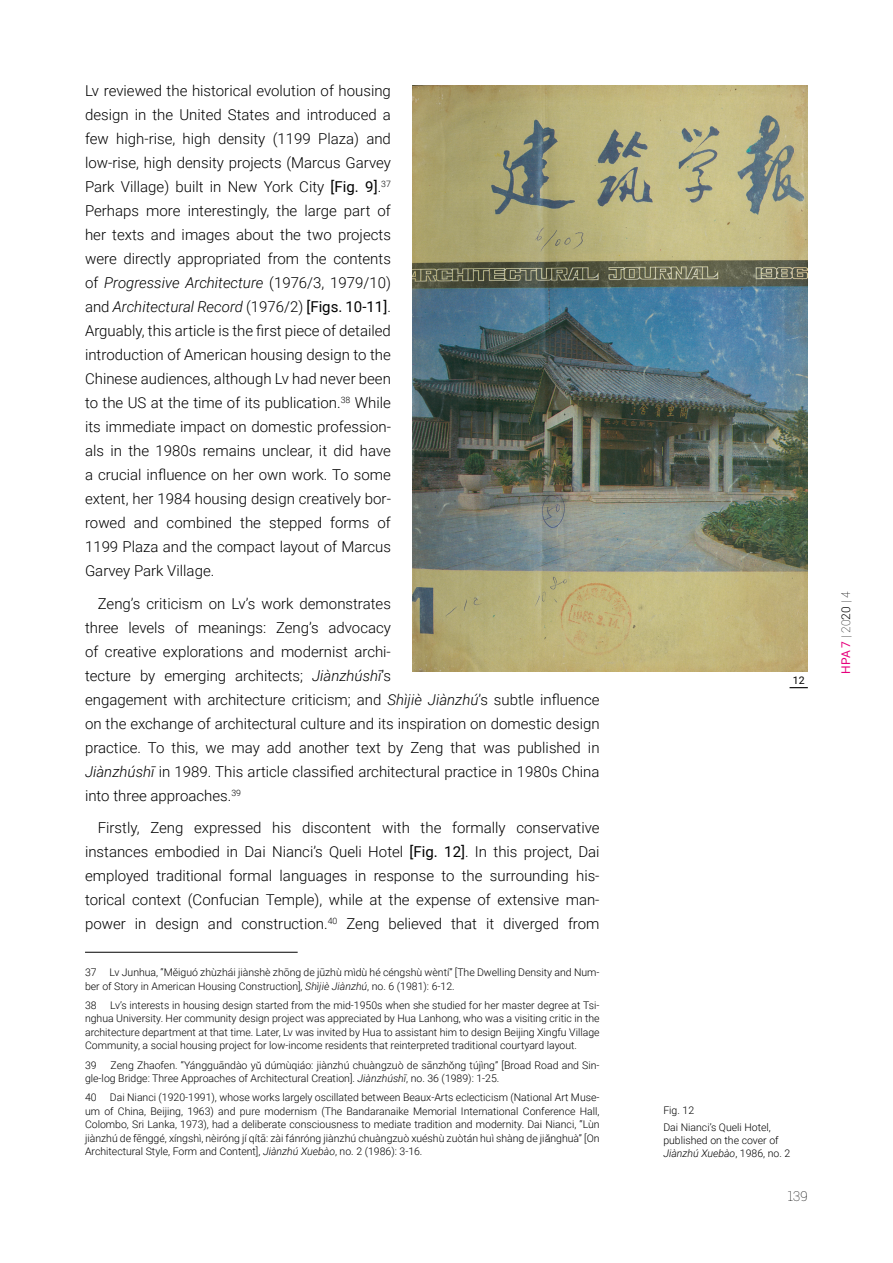
<style>
.page{position:relative;width:893px;height:1263px;background:#fff}
.page>*{position:absolute;margin:0;border:0;box-sizing:border-box;transform-origin:0 0}
.t1{font:300 15px/24px "Roboto";color:#000;text-align:justify}
.t2{font:100 13.5px "Roboto Slab";color:#000}
.t3{font:100 12px "Roboto";color:#000}
.t4{font:300 10.5px/13.5px "Roboto";color:#000}
.t5{font:10.5px "Roboto";color:#000}
.s1{font-weight:400}
.s2{font-style:italic}
.s3{font-family:"Helvetica"}
.s4{font-weight:400;color:#e6007d}
.s5{font-weight:300}
</style>
<div class="page">
<hr style="left:85px;top:952px;width:213px;height:1px;background:#000">
<svg style="left:789px;top:687px;width:19px;height:1px"></svg>
<img style="left:412px;top:85px;width:396px;height:587px">
<p class="t1" style="left:85px;top:78px;width:307px">Lv reviewed the historical evolution of housing design in the United States and introduced a few high-rise, high density (1199 Plaza) and low-rise, high density projects (Marcus Garvey Park Village) built in New York City <span class="s1">[Fig. 9]</span>.<sup>37<br></sup>Perhaps more interestingly, the large part of her texts and images about the two projects were directly appropriated from the contents of <span class="s2">Progressive Architecture</span> (1976/3, 1979/10) and <span class="s2">Architectural Record</span> (1976/2) <span class="s1">[Figs. 10-11]</span>.<br>Arguably, this article is the first piece of detailed introduction of American housing design to the Chinese audiences, although Lv had never been to the US at the time of its publication.<sup>38</sup> While its immediate impact on domestic profession&shy;als in the 1980s remains unclear, it did have a crucial influence on her own work. To some extent, her 1984 housing design creatively bor&shy;rowed and combined the stepped forms of 1199 Plaza and the compact layout of Marcus Garvey Park Village.</p>
<p class="t1" style="left:85px;top:591px;width:516px;text-align:left;text-indent:13px">Zeng’s criticism on Lv’s work demonstrates<br>three levels of meanings: Zeng’s advocacy<br>of creative explorations and modernist archi-<br>tecture by emerging architects; <span class="s2">Jiànzhúshī</span>’s<br>engagement with architecture criticism; and <span class="s2">Shìjiè Jiànzhú</span>’s subtle influence on the exchange of architectural culture and its inspiration on domestic design practice. To this, we may add another text by Zeng that was published in <span class="s2">Jiànzhúshī</span> in 1989. This article classified architectural practice in 1980s China into three approaches.<sup>39</sup></p>
<p class="t1" style="left:85px;top:815px;width:516px;text-indent:13px">Firstly, Zeng expressed his discontent with the formally conservative instances embodied in Dai Nianci’s Queli Hotel <span class="s1">[Fig. 12]</span>. In this project, Dai employed traditional formal languages in response to the surrounding his&shy;torical context (Confucian Temple), while at the expense of extensive man&shy;power in design and construction.<sup>40</sup> Zeng believed that it diverged from</p>
<p class="t4" style="left:85px;top:965px;width:516px">37 Lv Junhua, “Měiguó zhùzhái jiànshè zhōng de jūzhù mìdù hé céngshù wèntí” [The Dwelling Density and Num&shy;ber of Story in American Housing Construction], <span class="s2">Shìjiè Jiànzhú</span>, no. 6 (1981): 6-12.</p>
<p class="t4" style="left:85px;top:998px;width:13px">38</p>
<p class="t4" style="left:85px;top:998px;width:516px;text-align:justify;text-indent:25px">Lv’s interests in housing design started from the mid-1950s when she studied for her master degree at Tsi&shy;nghua University. Her community design project was appreciated by Hua Lanhong, who was a visiting critic in the architecture department at that time. Later, Lv was invited by Hua to assistant him to design Beijing Xingfu Village Community, a social housing project for low-income residents that reinterpreted traditional courtyard layout.</p>
<p class="t4" style="left:85px;top:1058px;width:13px">39</p>
<p class="t4" style="left:85px;top:1058px;width:516px;text-indent:26px">Zeng Zhaofen. “Yángguāndào y<span class="s3">ǔ</span> dúmùqiáo: jiànzhú chuàngzuò de sānzh<span class="s3">ǒ</span>ng tújìng” [Broad Road and Sin&shy;gle-log Bridge: Three Approaches of Architectural Creation]. <span class="s2">Jiànzhúshī</span>, no. 36 (1989): 1-25.</p>
<p class="t4" style="left:85px;top:1090px;width:13px">40</p>
<p class="t4" style="left:85px;top:1090px;width:516px;text-align:justify;text-indent:25px">Dai Nianci (1920-1991), whose works largely oscillated between Beaux-Arts eclecticism (National Art Muse&shy;um of China, Beijing, 1963) and pure modernism (The Bandaranaike Memorial International Conference Hall, Colombo, Sri Lanka, 1973), had a deliberate consciousness to mediate tradition and modernity. Dai Nianci, “Lùn jiànzhú de fēnggé, xíngshì, nèiróng jí qítā: zài fánróng jiànzhú chuàngzuò xuéshù zuòtán huì shàng de ji<span class="s3">ǎ</span>nghuà” [On Architectural Style, Form and Content], <span class="s2">Jiànzhú Xuebào</span>, no. 2 (1986): 3-16.</p>
<p class="t5" style="left:793px;top:672px;width:13px">12</p>
<p class="t3" style="left:837px;top:674px;width:84px;rotate:-90deg"><span class="s4">HPA 7</span> | 20<span class="s5">20</span> | 4</p>
<p class="t4" style="left:663px;top:1101px;width:109px;line-height:17px">Fig. 12<br>Dai Nianci’s Queli Hotel,</p>
<p class="t4" style="left:663px;top:1133px;width:128px;line-height:12.8px">published on the cover of<br><span class="s2">Jiànzhú Xuebào</span>, 1986, no. 2</p>
<p class="t2" style="left:788px;top:1186px;width:22px">139</p>
</div>
